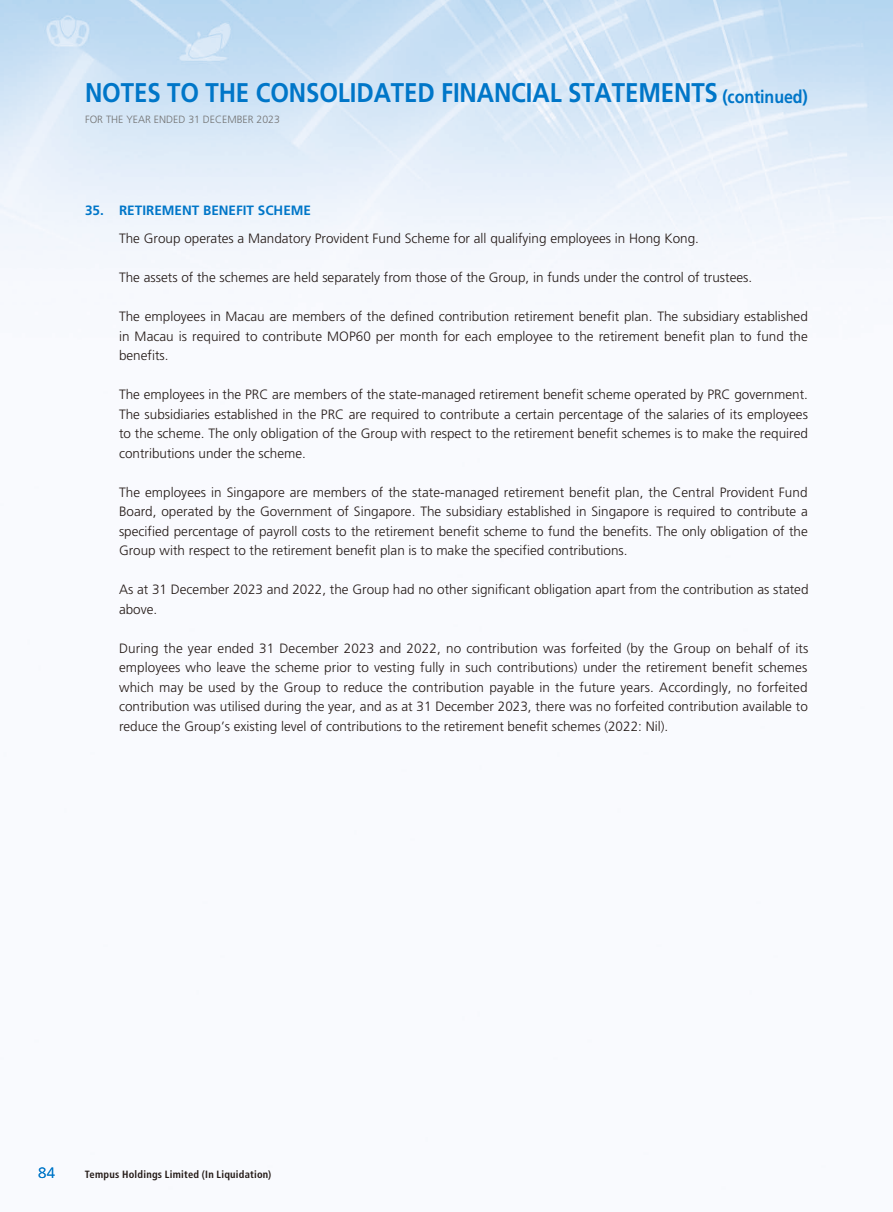
<style>
.page{position:relative;width:893px;height:1212px;background:#fff}
.page>*{position:absolute;margin:0;border:0;box-sizing:border-box;transform-origin:0 0}
.t1{font:700 27px "Frutiger LT Std";letter-spacing:-.005em;color:#0076c8;scale:.89 1}
.t2{font:700 18px "Frutiger LT Std";letter-spacing:-.005em;color:#0076c8;scale:.89 1}
.t3{font:300 15px "Frutiger LT Std";color:#0076c8}
.t4{font:300 13.5px/19.5px "Frutiger LT Std";color:#231916;text-align:justify}
.t5{font:700 13.5px "Frutiger LT Std";color:#0076c8}
.t6{font:700 condensed 10.5px "Frutiger LT Std";letter-spacing:.025em;color:#231916}
.t7{font:300 10.5px "Frutiger LT Std";color:#727272}
</style>
<div class="page">
<img style="left:0;top:0;width:893px;height:304px">
<h1 class="t1" style="left:85px;top:76px;width:713px">NOTES TO THE CONSOLIDATED FINANCIAL STATEMENTS</h1>
<h2 class="t2" style="left:722px;top:86px;width:98px">(continued(</h2>
<p class="t7" style="left:85px;top:113px;width:196px">FOR THE YEAR ENDED 31 DECEMBER 2023</p>
<p class="t5" style="left:85px;top:203px;width:20px">35.</p>
<p class="t5" style="left:119px;top:203px;width:194px">RETIREMENT BENEFIT SCHEME</p>
<p class="t4" style="left:119px;top:229px;width:581px">The Group operates a Mandatory Provident Fund Scheme for all qualifying employees in Hong Kong.</p>
<p class="t4" style="left:119px;top:268px;width:635px">The assets of the schemes are held separately from those of the Group in, funds under the control of trustees.</p>
<p class="t4" style="left:119px;top:307px;width:690px">The employees in Macau are members of the defined contribution retirement benefit plan. The subsidiary established in Macau is required to contribute MOP60 per month for each employee to the retirement benefit plan to fund the benefits.</p>
<p class="t4" style="left:119px;top:385px;width:690px">The employees in the PRC are members of the state-managed retirement benefit scheme operated by PRC government.<br>The subsidiaries established in the PRC are required to contribute a certain percentage of the salaries of its employees to the scheme. The only obligation of the Group with respect to the retirement benefit schemes is to make the required contributions under the scheme.</p>
<p class="t4" style="left:119px;top:483px;width:690px">The employees in Singapore are members of the state-managed retirement benefit plan, the Central Provident Fund Board, operated by the Government of Singapore. The subsidiary established in Singapore is required to contribute a specified percentage of payroll costs to the retirement benefit scheme to fund the benefits. The only obligation of the Group with respect to the retirement benefit plan is to make the specified contributions.</p>
<p class="t4" style="left:119px;top:580px;width:691px">As at 31 December 2023 and 2022, the Group had no other significant obligation apart from the contribution as stated above.</p>
<p class="t4" style="left:119px;top:639px;width:691px">During the year ended 31 December 2023 and 2022, no contribution was forfeited (by the Group on behalf of its employees who leave the scheme prior to vesting fully in such contributions) under the retirement benefit schemes which may be used by the Group to reduce the contribution payable in the future years. Accordingly, no forfeited contribution was utilised during the year, and as at 31 December 2023, there was no forfeited contribution available to reduce the Group s’ existing level of contributions to the retirement benefit schemes (2022: Nil .(</p>
<p class="t3" style="left:38px;top:1164px;width:18px">84</p>
<p class="t6" style="left:85px;top:1168px;width:188px">Tempus Holdings Limited (In Liquidation(</p>
</div>
